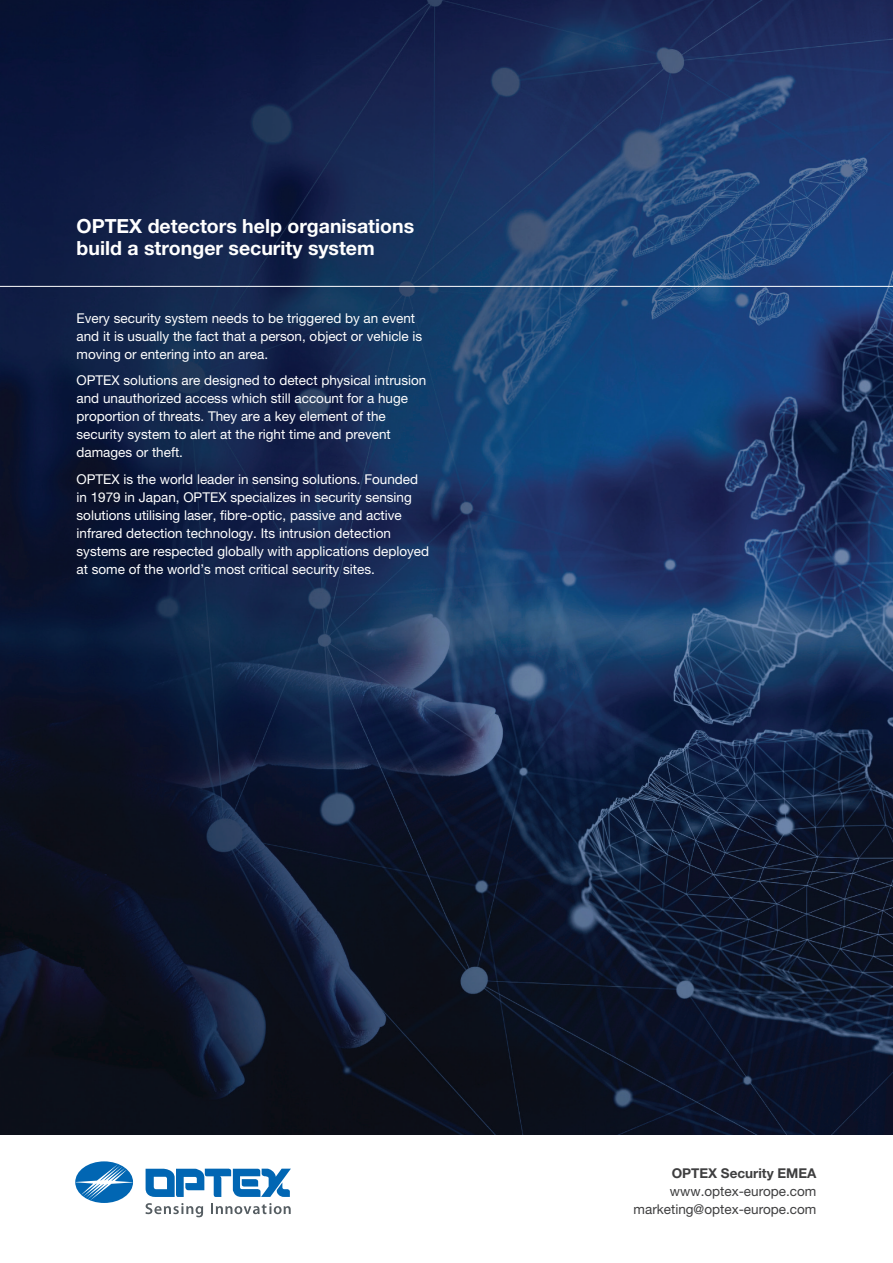
<style>
.page{position:relative;width:893px;height:1263px;background:#fff}
.page>*{position:absolute;margin:0;border:0;box-sizing:border-box;transform-origin:0 0}
.t1{font:700 19.5px/22.5px "Helvetica Neue LT Pro";color:#fff}
.t2{font:13.5px/18px "Helvetica Neue LT Pro";color:#fff}
.t3{font:13.5px/18px "Helvetica Neue LT Pro";color:#3e3e3f;text-align:right}
.t4{font:700 13.5px "Helvetica Neue LT Pro";color:#3e3e3f}
</style>
<div class="page">
<img style="left:0;top:0;width:893px;height:1135px">
<hr style="left:0;top:286px;width:893px;height:1px;background:#fff">
<svg style="left:75px;top:1161px;width:58px;height:42px"></svg>
<svg style="left:76px;top:1164px;width:57px;height:36px"></svg>
<svg style="left:145px;top:1169px;width:146px;height:48px"></svg>
<h1 class="t1" style="left:77px;top:214px;width:339px">OPTEX detectors help organisations build a stronger security system</h1>
<p class="t2" style="left:77px;top:309px;width:347px">Every security system needs to be triggered by an event and it is usually the fact that a person, object or vehicle is moving or entering into an area.</p>
<p class="t2" style="left:77px;top:371px;width:351px">OPTEX solutions are designed to detect physical intrusion and unauthorized access which still account for a huge proportion of threats. They are a key element of the security system to alert at the right time and prevent damages or theft.</p>
<p class="t2" style="left:77px;top:470px;width:354px">OPTEX is the world leader in sensing solutions. Founded in 1979 in Japan, OPTEX specializes in security sensing solutions utilising laser, fibre-optic, passive and active infrared detection technology. Its intrusion detection systems are respected globally with applications deployed at some of the world’s most critical security sites.</p>
<p class="t4" style="left:672px;top:1164px;width:146px">OPTEX Security EMEA</p>
<p class="t3" style="left:634px;top:1182px;width:184px">www.optex-europe.com marketing@optex-europe.com</p>
</div>
